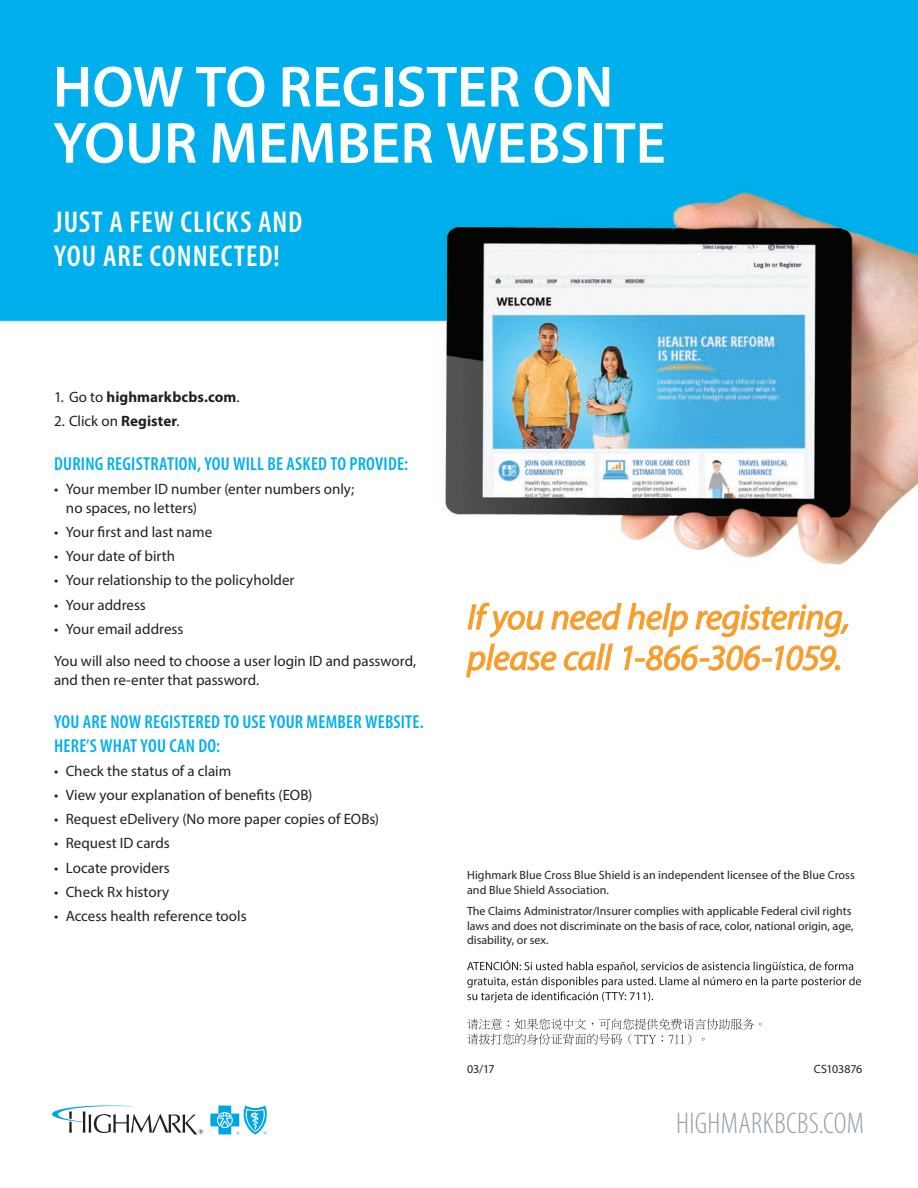
<style>
.page{position:relative;width:918px;height:1188px;background:#fff}
.page>*{position:absolute;margin:0;border:0;box-sizing:border-box;transform-origin:0 0}
.Headline_1{font:600 58.5px/56.1px "Myriad Pro";color:#fff}
.Angilina{font:italic 36px/40.5px "Myriad Pro";letter-spacing:-.015em;color:#f89c28}
.Subhead_Cover{font:600 condensed 30.15px/33.8px "Myriad Pro";letter-spacing:.03em;color:#fff}
.t1{font:300 condensed 30px "Myriad Pro";letter-spacing:.01em;color:#94a0a9}
.t2{font:600 condensed 18.75px/23.4px "Myriad Pro";letter-spacing:.01em;color:#00afec}
.Body_Regular_Black{font:15px/18.8px "Myriad Pro";color:#231f20}
.t3{font:700 15px "Myriad Pro";letter-spacing:.005em;color:#231f20}
.Ocreations_-_Disclai{font:12px/14.4px "Myriad Pro";color:#231f20}
.s1{font-weight:400}
.s2{font-weight:700}
</style>
<div class="page">
<img style="left:0;top:0;width:918px;height:565px">
<svg style="left:466px;top:602px;width:383px;height:76px"></svg>
<div style="left:492px;top:253px;width:81px;height:16px;background:#f3f5f6"></div>
<svg style="left:52px;top:1105px;width:151px;height:30px"></svg>
<svg style="left:210px;top:1106px;width:57px;height:29px"></svg>
<svg style="left:467px;top:960px;width:394px;height:43px"></svg>
<svg style="left:467px;top:1019px;width:295px;height:26px"></svg>
<p class="Headline_1" style="left:53px;top:57px;width:614px">HOW TO REGISTER ON<br>YOUR MEMBER WEBSITE</p>
<p class="Subhead_Cover" style="left:54px;top:205px;width:250px">JUST A FEW CLICKS AND<br>YOU ARE CONNECTED!</p>
<p class="t3" style="left:54px;top:387px;width:187px"><span class="s1">1. Go to</span> highmarkbcbs.com<span class="s1">.</span></p>
<p class="Body_Regular_Black" style="left:54px;top:412px;width:127px">2. Click on <span class="s2">Register</span>.</p>
<p class="t2" style="left:54px;top:452px;width:355px">DURING REGISTRATION, YOU WILL BE ASKED TO PROVIDE:</p>
<p class="Body_Regular_Black" style="left:66px;top:480px;width:290px;text-indent:-12px">• Your member ID number (enter numbers only; no spaces, no letters)</p>
<p class="Body_Regular_Black" style="left:54px;top:522px;width:160px">• Your first and last name</p>
<p class="Body_Regular_Black" style="left:54px;top:547px;width:123px">• Your date of birth</p>
<p class="Body_Regular_Black" style="left:54px;top:571px;width:242px">• Your relationship to the policyholder</p>
<p class="Body_Regular_Black" style="left:54px;top:595px;width:93px">• Your address</p>
<p class="Body_Regular_Black" style="left:54px;top:619px;width:131px">• Your email address</p>
<p class="Body_Regular_Black" style="left:54px;top:651px;width:364px">You will also need to choose a user login ID and password, and then re-enter that password.</p>
<p class="t2" style="left:54px;top:710px;width:371px">YOU ARE NOW REGISTERED TO USE YOUR MEMBER WEBSITE.<br>HERE’S WHAT YOU CAN DO:</p>
<p class="Body_Regular_Black" style="left:54px;top:761px;width:179px">• Check the status of a claim</p>
<p class="Body_Regular_Black" style="left:54px;top:785px;width:260px">• View your explanation of benefits (EOB)</p>
<p class="Body_Regular_Black" style="left:54px;top:810px;width:327px">• Request eDelivery (No more paper copies of EOBs)</p>
<p class="Body_Regular_Black" style="left:54px;top:834px;width:117px">• Request ID cards</p>
<p class="Body_Regular_Black" style="left:54px;top:858px;width:117px">• Locate providers</p>
<p class="Body_Regular_Black" style="left:54px;top:882px;width:117px">• Check Rx history</p>
<p class="Body_Regular_Black" style="left:54px;top:906px;width:194px">• Access health reference tools</p>
<p class="Angilina" style="left:467px;top:596px;width:384px">If you need help registering, please call 1-866-306-1059.</p>
<p class="Ocreations_-_Disclai" style="left:467px;top:868px;width:389px;line-height:15px">Highmark Blue Cross Blue Shield is an independent licensee of the Blue Cross and Blue Shield Association.</p>
<p class="Ocreations_-_Disclai" style="left:467px;top:904px;width:388px">The Claims Administrator/Insurer complies with applicable Federal civil rights laws and does not discriminate on the basis of race, color, national origin, age, disability, or sex.</p>
<p class="Ocreations_-_Disclai" style="left:467px;top:1062px;width:29px">03/17</p>
<p class="Ocreations_-_Disclai" style="left:814px;top:1062px;width:50px">CS103876</p>
<p class="t1" style="left:676px;top:1106px;width:189px">HIGHMARKBCBS.COM</p>
</div>
